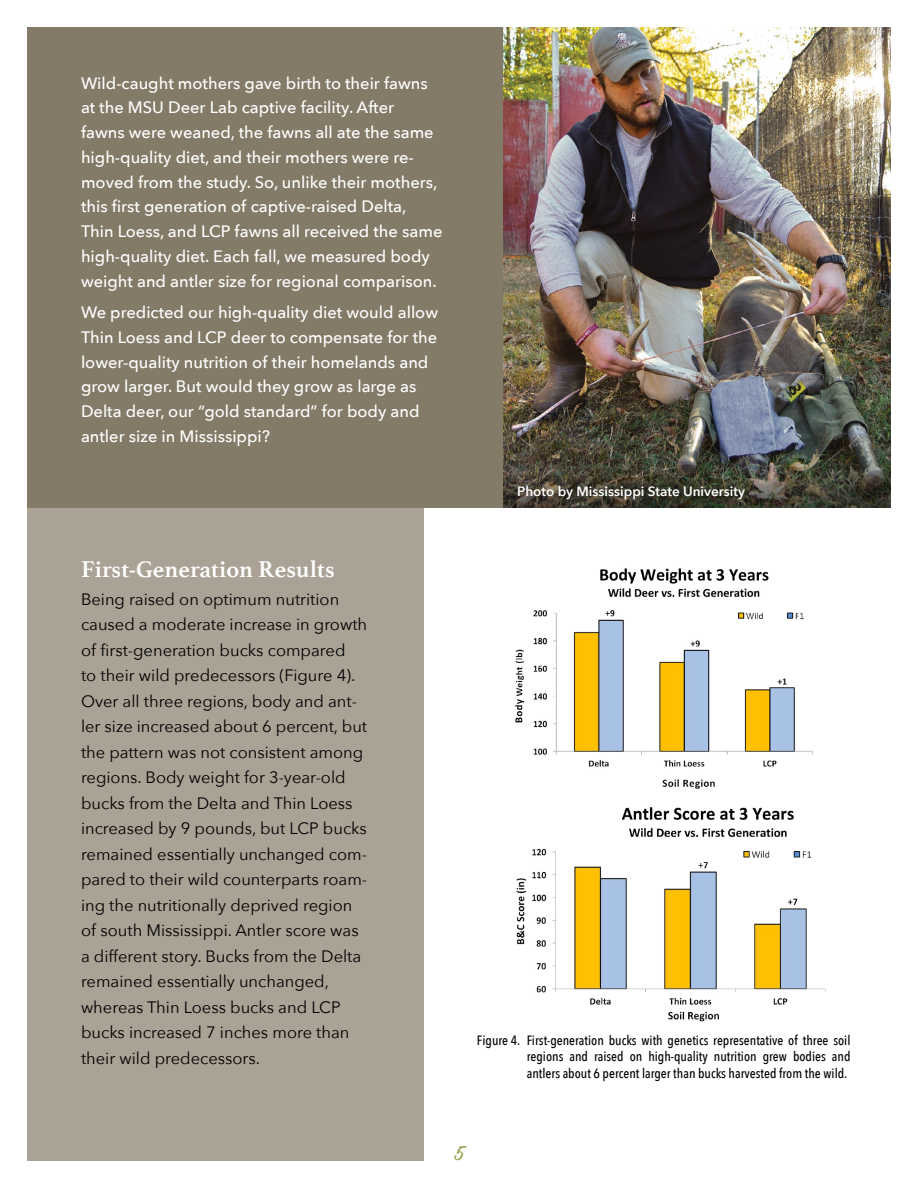
<style>
.page{position:relative;width:918px;height:1188px;background:#fff}
.page>*{position:absolute;margin:0;border:0;box-sizing:border-box;transform-origin:0 0}
.H2_Heading{font:700 24px "Athelas";color:#fff}
.t1{font:22.5px "Sign Painter House Script";color:#94a048}
.body_text{font:16.5px/25.5px "Avenir Next";color:#000}
.body_text_medium{font:500 16.5px/24.8px "Avenir Next";color:#fff}
.figure_caption{font:500 13.5px/16.5px "Avenir Next Condensed";color:#000;text-align:justify}
.body_text_medium-2{font:600 13.5px "Avenir Next";color:#fff}
</style>
<div class="page">
<div style="left:27px;top:507px;width:396px;height:654px;background:#aaa295"></div>
<div style="left:27px;top:27px;width:476px;height:481px;background:#837a68"></div>
<img style="left:503px;top:27px;width:388px;height:449px">
<img style="left:516px;top:807px;width:310px;height:215px">
<img style="left:514px;top:568px;width:299px;height:221px">
<svg style="left:503px;top:476px;width:388px;height:32px;background:#3f3d30"></svg>
<p class="body_text_medium" style="left:81px;top:70px;width:363px">Wild-caught mothers gave birth to their fawns at the MSU Deer Lab captive facility. After<br>fawns were weaned, the fawns all ate the same high-quality diet, and their mothers were re&shy;moved from the study. So, unlike their mothers, this first generation of captive-raised Delta, Thin Loess, and LCP fawns all received the same high-quality diet. Each fall, we measured body weight and antler size for regional comparison.</p>
<p class="body_text_medium" style="left:81px;top:299px;width:359px">We predicted our high-quality diet would allow Thin Loess and LCP deer to compensate for the lower-quality nutrition of their homelands and grow larger. But would they grow as large as Delta deer, our “gold standard” for body and antler size in Mississippi?</p>
<h2 class="H2_Heading" style="left:81px;top:550px;width:255px">First-Generation Results</h2>
<p class="body_text" style="left:81px;top:585px;width:288px">Being raised on optimum nutrition caused a moderate increase in growth of first-generation bucks compared<br>to their wild predecessors (Figure 4).<br>Over all three regions, body and ant&shy;ler size increased about 6 percent, but the pattern was not consistent among regions. Body weight for 3-year-old bucks from the Delta and Thin Loess increased by 9 pounds, but LCP bucks remained essentially unchanged com&shy;pared to their wild counterparts roam&shy;ing the nutritionally deprived region of south Mississippi. Antler score was a different story. Bucks from the Delta remained essentially unchanged, whereas Thin Loess bucks and LCP bucks increased 7 inches more than their wild predecessors.</p>
<p class="body_text_medium-2" style="left:517px;top:479px;width:229px">Photo by Mississippi State University</p>
<p class="figure_caption" style="left:527px;top:1032px;width:325px;text-indent:-50px">Figure 4. First-generation bucks with genetics representative of three soil regions and raised on high-quality nutrition grew bodies and antlers about 6 percent larger than bucks harvested from the wild.</p>
<h2 class="t1" style="left:454px;top:1140px;width:11px">5</h2>
</div>
